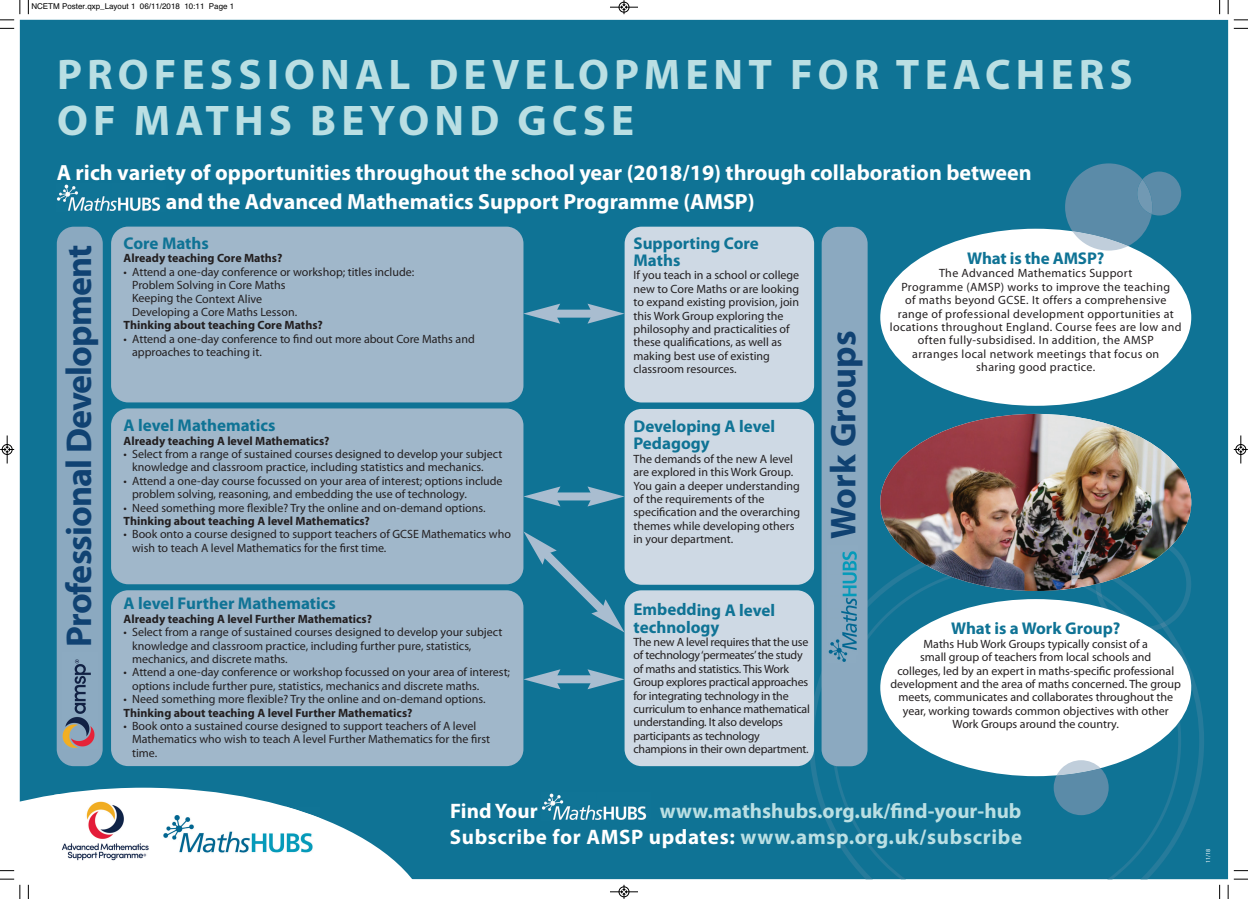
<style>
.page{position:relative;width:1248px;height:899px;background:#fff}
.page>*{position:absolute;margin:0;border:0;box-sizing:border-box;transform-origin:0 0}
.t1{font:700 43px/45.6px "Myriad Pro";letter-spacing:.12em;color:#badfe3}
.t2{font:700 36px "Myriad Pro";letter-spacing:-.025em;color:#104272}
.t3{font:700 36px "Myriad Pro";color:#104272}
.t4{font:700 22px/29.4px "Myriad Pro";color:#fff}
.t5{font:700 21px "Myriad Pro";letter-spacing:.03em;color:#badfe3}
.t6{font:700 21px "Myriad Pro";color:#badfe3}
.t7{font:700 21px "Myriad Pro";color:#fff}
.t8{font:700 17px/17px "Myriad Pro";color:#0f7395}
.t9{font:12px/13.4px "Myriad Pro";color:#231f20}
.t10{font:12px/13.4px "Myriad Pro";letter-spacing:.03em;color:#231f20;text-align:center}
.t11{font:12px/13.4px "Myriad Pro";letter-spacing:-.02em;color:#231f20}
.t12{font:700 12px "Myriad Pro";color:#231f20}
.t13{font:8px "Helvetica";color:#000}
.t14{font:6px "Myriad Pro";color:#fff}
.s1{color:#fff}
</style>
<div class="page">
<div style="left:20px;top:20px;width:1207px;height:859px;background:#0f7395"></div>
<img style="left:57px;top:184px;width:104px;height:27px">
<svg style="left:810px;top:543px;width:393px;height:292px"></svg>
<svg style="left:832px;top:566px;width:348px;height:313px"></svg>
<svg style="left:1095px;top:536px;width:96px;height:96px"></svg>
<div style="left:880px;top:229px;width:311px;height:177px;background:#fff;border-radius:50%"></div>
<img style="left:880px;top:414px;width:311px;height:177px;border-radius:50%">
<div style="left:880px;top:599px;width:311px;height:177px;background:#fff;border-radius:50%"></div>
<svg style="left:1064px;top:163px;width:116px;height:87px"></svg>
<svg style="left:1053px;top:760px;width:55px;height:55px"></svg>
<img style="left:542px;top:793px;width:105px;height:27px">
<div style="left:57px;top:227px;width:46px;height:539px;background:#8ba9c0;border-radius:17px"></div>
<div style="left:821px;top:227px;width:46px;height:539px;background:#8ba9c0;border-radius:17px"></div>
<img style="left:828px;top:551px;width:29px;height:111px">
<img style="left:63px;top:659px;width:32px;height:89px">
<div style="left:553px;top:310px;width:41px;height:8px;background:#a9bdd0"></div>
<svg style="left:523px;top:304px;width:37px;height:20px"></svg>
<svg style="left:587px;top:304px;width:37px;height:20px"></svg>
<div style="left:553px;top:492px;width:41px;height:8px;background:#a9bdd0"></div>
<svg style="left:523px;top:486px;width:37px;height:20px"></svg>
<svg style="left:587px;top:486px;width:37px;height:20px"></svg>
<svg style="left:523px;top:531px;width:101px;height:101px"></svg>
<div style="left:553px;top:675px;width:41px;height:8px;background:#a9bdd0"></div>
<svg style="left:523px;top:669px;width:37px;height:20px"></svg>
<svg style="left:587px;top:669px;width:37px;height:20px"></svg>
<div style="left:111px;top:227px;width:412px;height:175px;background:#a0b7ca;border-radius:17px"></div>
<div style="left:111px;top:408px;width:412px;height:176px;background:#a0b7ca;border-radius:17px"></div>
<div style="left:111px;top:590px;width:412px;height:176px;background:#a0b7ca;border-radius:17px"></div>
<div style="left:624px;top:227px;width:190px;height:175px;background:#ced9e4;border-radius:17px"></div>
<div style="left:624px;top:409px;width:190px;height:176px;background:#ced9e4;border-radius:17px"></div>
<div style="left:624px;top:590px;width:190px;height:176px;background:#ced9e4;border-radius:17px"></div>
<svg style="left:28px;top:0;width:1px;height:14px"></svg>
<svg style="left:0;top:28px;width:14px;height:1px"></svg>
<svg style="left:1219px;top:0;width:1px;height:14px"></svg>
<svg style="left:1233px;top:28px;width:14px;height:1px"></svg>
<svg style="left:0;top:870px;width:14px;height:1px"></svg>
<svg style="left:1219px;top:884px;width:1px;height:15px"></svg>
<svg style="left:1233px;top:870px;width:14px;height:1px"></svg>
<svg style="left:20px;top:0;width:1px;height:14px"></svg>
<svg style="left:0;top:20px;width:14px;height:1px"></svg>
<svg style="left:1227px;top:0;width:1px;height:14px"></svg>
<svg style="left:1233px;top:20px;width:14px;height:1px"></svg>
<svg style="left:20px;top:787px;width:413px;height:112px"></svg>
<svg style="left:0;top:878px;width:14px;height:2px"></svg>
<svg style="left:1227px;top:878px;width:20px;height:21px"></svg>
<svg style="left:610px;top:0;width:28px;height:14px"></svg>
<svg style="left:610px;top:884px;width:28px;height:14px"></svg>
<svg style="left:0;top:435px;width:14px;height:28px"></svg>
<svg style="left:1233px;top:435px;width:14px;height:28px"></svg>
<p class="t13" style="left:31px;top:3px;width:204px">NCETM Poster.qxp_Layout 1 06/11/2018 10:11 Page 1</p>
<h1 class="t1" style="left:57px;top:55px;width:1076px">PROFESSIONAL DEVELOPMENT FOR TEACHERS<br>OF MATHS BEYOND GCSE</h1>
<h3 class="t4" style="left:166px;top:160px;width:867px;text-indent:-109px">A rich variety of opportunities throughout the school year (2018/19) through collaboration between and the Advanced Mathematics Support Programme (AMSP)</h3>
<h2 class="t2" style="left:66px;top:646px;width:403px;rotate:-90deg">Professional Development</h2>
<h3 class="t8" style="left:124px;top:236px;width:87px">Core Maths</h3>
<p class="t12" style="left:124px;top:254px;width:160px">Already teaching Core Maths?</p>
<p class="t9" style="left:132px;top:266px;width:284px;text-indent:-9px">• Attend a one-day conference or workshop; titles include:<br>Problem Solving in Core Maths<br>Keeping the Context Alive<br>Developing a Core Maths Lesson.</p>
<p class="t12" style="left:124px;top:321px;width:201px">Thinking about teaching Core Maths?</p>
<p class="t9" style="left:132px;top:333px;width:344px;text-indent:-9px">• Attend a one-day conference to find out more about Core Maths and approaches to teaching it.</p>
<h3 class="t8" style="left:124px;top:418px;width:153px">A level Mathematics</h3>
<p class="t12" style="left:124px;top:436px;width:207px">Already teaching A level Mathematics?</p>
<p class="t9" style="left:132px;top:448px;width:372px;text-indent:-9px">• Select from a range of sustained courses designed to develop your subject knowledge and classroom practice, including statistics and mechanics.</p>
<p class="t9" style="left:132px;top:475px;width:372px;text-indent:-9px">• Attend a one-day course focussed on your area of interest; options include problem solving, reasoning, and embedding the use of technology.</p>
<p class="t9" style="left:124px;top:502px;width:363px">• Need something more flexible? Try the online and on-demand options.</p>
<p class="t12" style="left:124px;top:516px;width:248px">Thinking about teaching A level Mathematics?</p>
<p class="t9" style="left:132px;top:528px;width:380px;text-indent:-9px">• Book onto a course designed to support teachers of GCSE Mathematics who wish to teach A level Mathematics for the first time.</p>
<h3 class="t8" style="left:124px;top:596px;width:214px">A level Further Mathematics</h3>
<p class="t12" style="left:124px;top:614px;width:250px">Already teaching A level Further Mathematics?</p>
<p class="t9" style="left:132px;top:626px;width:372px;text-indent:-9px">• Select from a range of sustained courses designed to develop your subject knowledge and classroom practice, including further pure, statistics, mechanics, and discrete maths.</p>
<p class="t9" style="left:132px;top:666px;width:379px;text-indent:-9px">• Attend a one-day conference or workshop focussed on your area of interest; options include further pure, statistics, mechanics and discrete maths.</p>
<p class="t9" style="left:124px;top:693px;width:363px">• Need something more flexible? Try the online and on-demand options.</p>
<p class="t12" style="left:124px;top:708px;width:290px">Thinking about teaching A level Further Mathematics?</p>
<p class="t9" style="left:132px;top:720px;width:359px;text-indent:-9px">• Book onto a sustained course designed to support teachers of A level<br>Mathematics who wish to teach A level Further Mathematics for the first time.</p>
<h3 class="t8" style="left:633px;top:236px;width:127px">Supporting Core<br>Maths</h3>
<p class="t9" style="left:633px;top:270px;width:167px">If you teach in a school or college new to Core Maths or are looking to expand existing provision, join this Work Group exploring the philosophy and practicalities of these qualifications, as well as making best use of existing classroom resources.</p>
<h3 class="t8" style="left:633px;top:419px;width:143px">Developing A level<br>Pedagogy</h3>
<p class="t9" style="left:633px;top:453px;width:168px">The demands of the new A level are explored in this Work Group.<br>You gain a deeper understanding of the requirements of the specification and the overarching themes while developing others in your department.</p>
<h2 class="t3" style="left:830px;top:539px;width:210px;rotate:-90deg">Work Groups</h2>
<h3 class="t8" style="left:633px;top:602px;width:143px">Embedding A level technology</h3>
<p class="t11" style="left:633px;top:636px;width:178px">The new A level requires that the use of technology ‘permeates’ the study of maths and statistics. This Work Group explores practical approaches for integrating technology in the curriculum to enhance mathematical understanding. It also develops participants as technology champions in their own department.</p>
<h3 class="t8" style="left:967px;top:251px;width:138px">What is the AMSP?</h3>
<p class="t10" style="left:889px;top:268px;width:293px">The Advanced Mathematics Support<br>Programme (AMSP) works to improve the teaching<br>of maths beyond GCSE. It offers a comprehensive range of professional development opportunities at locations throughout England. Course fees are low and often fully-subsidised. In addition, the AMSP<br>arranges local network meetings that focus on<br>sharing good practice.</p>
<h3 class="t8" style="left:950px;top:621px;width:171px">What is a Work Group?</h3>
<p class="t9" style="left:890px;top:638px;width:292px;text-align:center">Maths Hub Work Groups typically consist of a<br>small group of teachers from local schools and<br>colleges, led by an expert in maths-specific professional development and the area of maths concerned. The group meets, communicates and collaborates throughout the year, working towards common objectives with other Work Groups around the country.</p>
<h3 class="t7" style="left:450px;top:803px;width:89px">Find Your</h3>
<h3 class="t6" style="left:660px;top:803px;width:363px">www.mathshubs.org.uk/find-your-hub</h3>
<h3 class="t5" style="left:450px;top:828px;width:574px"><span class="s1">Subscribe for AMSP updates:</span> www.amsp.org.uk/subscribe</h3>
<p class="t14" style="left:1205px;top:863px;width:16px;rotate:-90deg">11/18</p>
</div>
